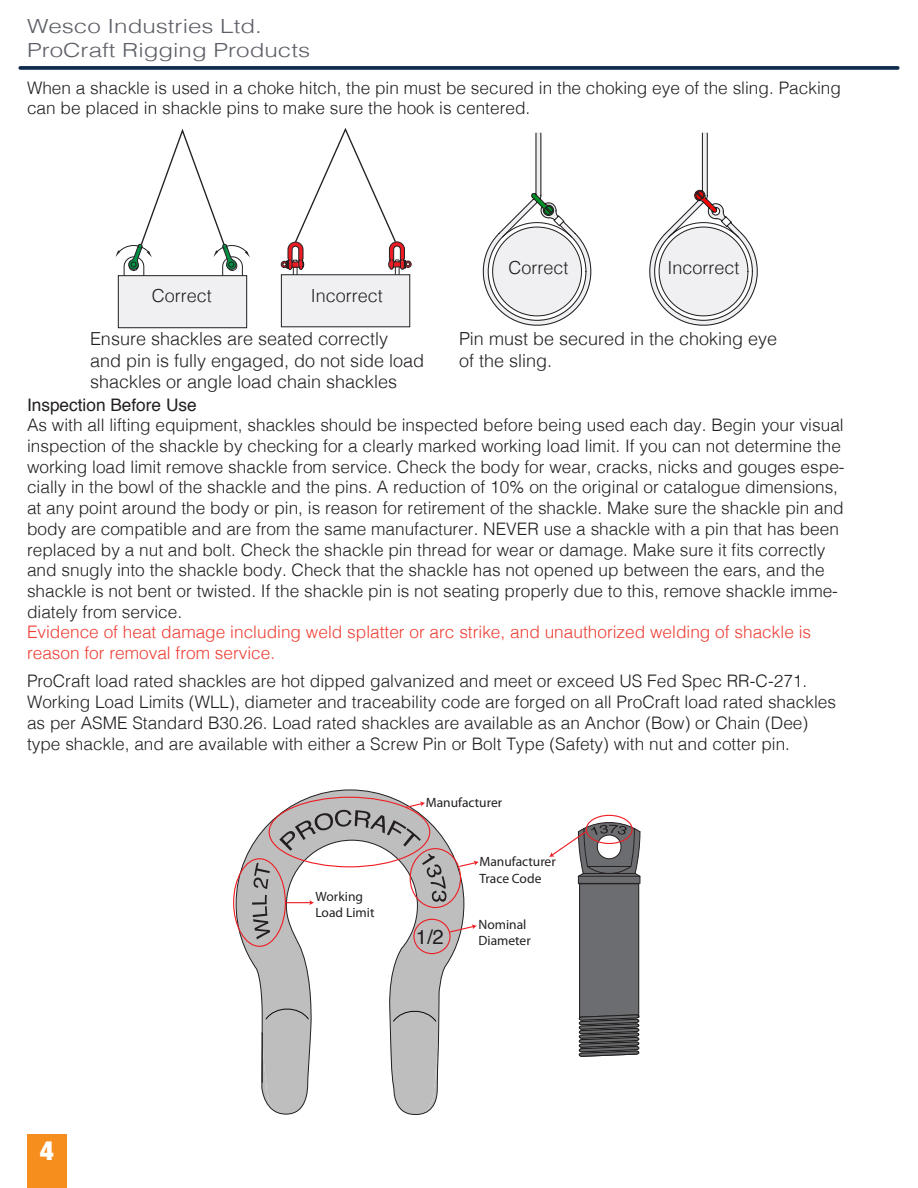
<style>
.page{position:relative;width:918px;height:1188px;background:#fff}
.page>*{position:absolute;margin:0;border:0;box-sizing:border-box;transform-origin:0 0}
.t1{font:900 condensed 27px "Helvetica Neue";color:#fff}
.t2{font:20.25px "Helvetica";color:#231f20}
.t3{font:300 19.5px/23.4px "Helvetica";color:#5d6067;scale:1.24 1}
.t4{font:300 18px/21.6px "Helvetica";color:#231f20}
.t5{font:300 17.25px/20.7px "Helvetica";color:#231f20}
.t6{font:300 17.25px/20.7px "Helvetica";color:#ee3e34}
.t7{font:17.25px "Helvetica";color:#231f20}
.t8{font:13.5px/16.2px "Myriad Pro";color:#231f20}
</style>
<div class="page">
<div style="left:27px;top:1134px;width:40px;height:54px;background:#f68e1e"></div>
<svg style="left:20px;top:66px;width:878px;height:4px;background:#203858"></svg>
<div style="left:118px;top:275px;width:129px;height:53px;background:#f0f0f2;border:1px solid #241f21"></div>
<div style="left:281px;top:274px;width:129px;height:53px;background:#f0f0f2;border:1px solid #241f21"></div>
<svg style="left:478px;top:66px;width:280px;height:260px"></svg>
<svg style="left:115px;top:128px;width:135px;height:169px"></svg>
<svg style="left:281px;top:128px;width:131px;height:153px"></svg>
<svg style="left:236px;top:789px;width:228px;height:213px"></svg>
<svg style="left:252px;top:895px;width:18px;height:44px"></svg>
<svg style="left:253px;top:863px;width:17px;height:26px"></svg>
<svg style="left:261px;top:1002px;width:179px;height:113px"></svg>
<div style="left:580px;top:884px;width:59px;height:133px;background:#6c6d70"></div>
<div style="left:579px;top:884px;width:60px;height:134px;border:1px solid #231f20"></div>
<svg style="left:579px;top:1015px;width:60px;height:42px;background:#515051"></svg>
<div style="left:586px;top:815px;width:47px;height:29px;border:1px solid #ee1d23;border-radius:50%"></div>
<svg style="left:458px;top:860px;width:21px;height:8px"></svg>
<svg style="left:549px;top:820px;width:92px;height:64px"></svg>
<div style="left:413px;top:919px;width:38px;height:35px;border:1px solid #ee1d23;border-radius:50%"></div>
<svg style="left:449px;top:924px;width:28px;height:9px"></svg>
<div style="left:233px;top:858px;width:53px;height:89px;border:1px solid #ee1d23;border-radius:50%"></div>
<svg style="left:279px;top:801px;width:167px;height:104px"></svg>
<p class="t3" style="left:27px;top:13px;width:230px">Wesco Industries Ltd.<br>ProCraft Rigging Products</p>
<p class="t5" style="left:27px;top:76px;width:816px">When a shackle is used in a choke hitch, the pin must be secured in the choking eye of the sling. Packing can be placed in shackle pins to make sure the hook is centered.</p>
<p class="t4" style="left:152px;top:284px;width:62px">Correct</p>
<p class="t4" style="left:311px;top:284px;width:74px">Incorrect</p>
<p class="t4" style="left:90px;top:327px;width:336px">Ensure shackles are seated correctly<br>and pin is fully engaged, do not side load shackles or angle load chain shackles</p>
<p class="t4" style="left:508px;top:255px;width:62px">Correct</p>
<p class="t4" style="left:668px;top:255px;width:74px">Incorrect</p>
<p class="t4" style="left:459px;top:327px;width:320px">Pin must be secured in the choking eye of the sling.</p>
<p class="t7" style="left:27px;top:391px;width:171px">Inspection Before Use</p>
<p class="t5" style="left:27px;top:414px;width:819px">As with all lifting equipment, shackles should be inspected before being used each day. Begin your visual inspection of the shackle by checking for a clearly marked working load limit. If you can not determine the working load limit remove shackle from service. Check the body for wear, cracks, nicks and gouges espe&shy;cially in the bowl of the shackle and the pins. A reduction of 10% on the original or catalogue dimensions, at any point around the body or pin, is reason for retirement of the shackle. Make sure the shackle pin and body are compatible and are from the same manufacturer. NEVER use a shackle with a pin that has been replaced by a nut and bolt. Check the shackle pin thread for wear or damage. Make sure it fits correctly and snugly into the shackle body. Check that the shackle has not opened up between the ears, and the shackle is not bent or twisted. If the shackle pin is not seating properly due to this, remove shackle imme&shy;diately from service.</p>
<p class="t6" style="left:27px;top:621px;width:786px">Evidence of heat damage including weld splatter or arc strike, and unauthorized welding of shackle is reason for removal from service.</p>
<p class="t5" style="left:27px;top:670px;width:811px">ProCraft load rated shackles are hot dipped galvanized and meet or exceed US Fed Spec RR-C-271.<br>Working Load Limits (WLL), diameter and traceability code are forged on all ProCraft load rated shackles as per ASME Standard B30.26. Load rated shackles are available as an Anchor (Bow) or Chain (Dee) type shackle, and are available with either a Screw Pin or Bolt Type (Safety) with nut and cotter pin.</p>
<p class="t8" style="left:426px;top:795px;width:78px">Manufacturer</p>
<p class="t1" style="left:40px;top:1128px;width:16px">4</p>
<p class="t8" style="left:315px;top:888px;width:60px">Working<br>Load Limit</p>
<p class="t2" style="left:416px;top:921px;width:30px">1/2</p>
<p class="t8" style="left:479px;top:854px;width:78px">Manufacturer<br>Trace Code</p>
<p class="t8" style="left:479px;top:916px;width:54px">Nominal<br>Diameter</p>
</div>
